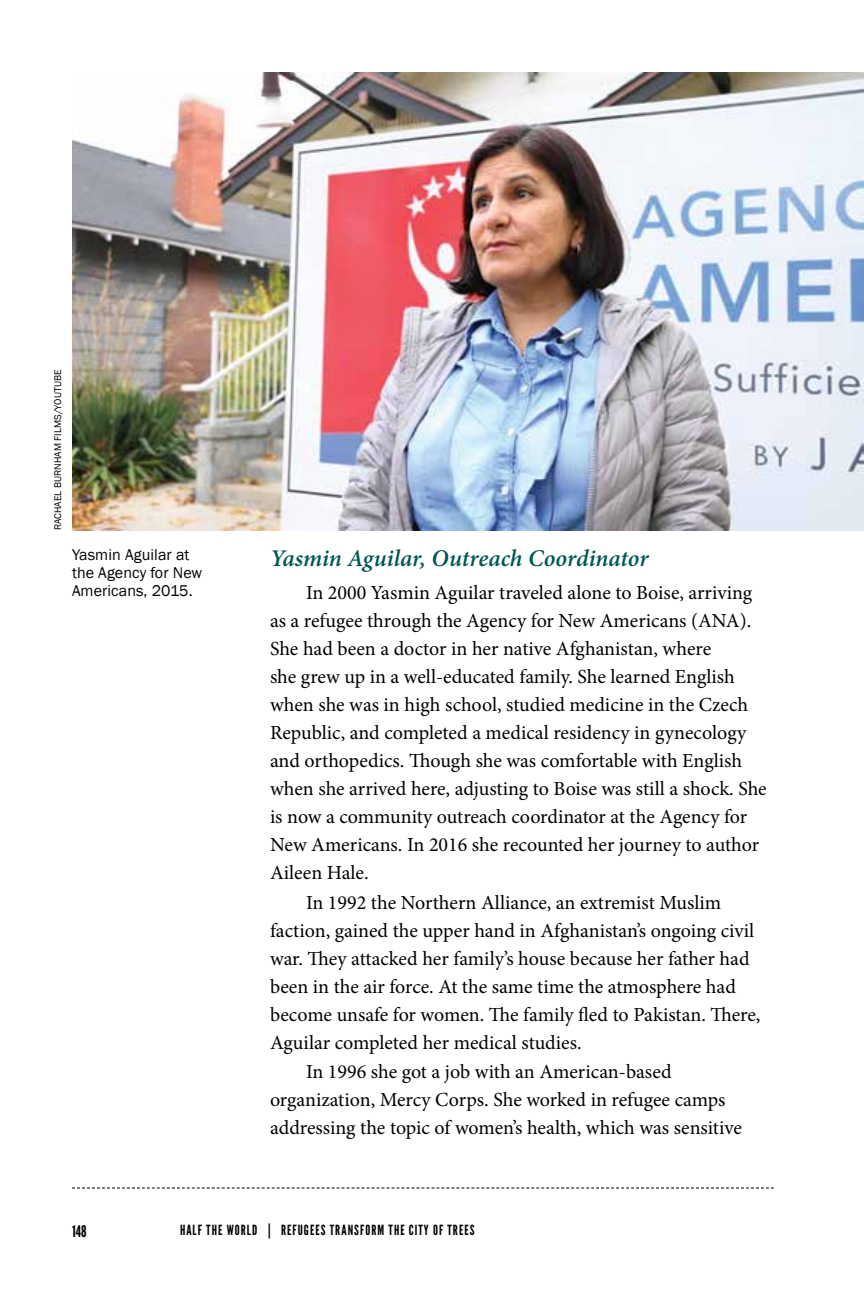
<style>
.page{position:relative;width:864px;height:1296px;background:#fff}
.page>*{position:absolute;margin:0;border:0;box-sizing:border-box;transform-origin:0 0}
.t1{font:italic 600 24px "Minion Pro";letter-spacing:-.005em;color:#005952}
.t2{font:20px "Minion Pro";color:#000}
.t3{font:16px/18px "Franklin Gothic";letter-spacing:.005em;color:#000}
.t4{font:16px "League Gothic";color:#000}
.t5{font:14px "League Gothic";letter-spacing:.075em;color:#000}
.t6{font:10px "Franklin Gothic";letter-spacing:.005em;color:#000}
</style>
<div class="page">
<svg style="left:72px;top:1188px;width:702px;height:1px"></svg>
<img style="left:72px;top:72px;width:792px;height:458px">
<p class="t6" style="left:51px;top:530px;width:162px;rotate:-90deg">RACHAEL BURNHAM FILMS/YOUTUBE</p>
<p class="t3" style="left:72px;top:546px;width:132px">Yasmin Aguilar at the Agency for New<br>Americans, 2015.</p>
<p class="t1" style="left:270px;top:541px;width:380px">Yasmin Aguilar, Outreach Coordinator</p>
<p class="t2" style="left:306px;top:580px;width:448px">In 2000 Yasmin Aguilar traveled alone to Boise, arriving</p>
<p class="t2" style="left:270px;top:608px;width:483px">as a refugee through the Agency for New Americans (ANA).</p>
<p class="t2" style="left:270px;top:636px;width:443px">She had been a doctor in her native Afghanistan, where</p>
<p class="t2" style="left:270px;top:664px;width:466px">she grew up in a well-educated family. She learned English</p>
<p class="t2" style="left:270px;top:692px;width:480px">when she was in high school, studied medicine in the Czech</p>
<p class="t2" style="left:270px;top:720px;width:478px">Republic, and completed a medical residency in gynecology</p>
<p class="t2" style="left:270px;top:748px;width:474px">and orthopedics. Though she was comfortable with English</p>
<p class="t2" style="left:270px;top:776px;width:498px">when she arrived here, adjusting to Boise was still a shock. She</p>
<p class="t2" style="left:270px;top:804px;width:479px">is now a community outreach coordinator at the Agency for</p>
<p class="t2" style="left:270px;top:832px;width:491px">New Americans. In 2016 she recounted her journey to author</p>
<p class="t2" style="left:270px;top:860px;width:100px">Aileen Hale.</p>
<p class="t2" style="left:306px;top:889px;width:417px">In 1992 the Northern Alliance, an extremist Muslim</p>
<p class="t2" style="left:270px;top:917px;width:486px">faction, gained the upper hand in Afghanistan’s ongoing civil</p>
<p class="t2" style="left:270px;top:945px;width:481px">war. They attacked her family’s house because her father had</p>
<p class="t2" style="left:270px;top:973px;width:467px">been in the air force. At the same time the atmosphere had</p>
<p class="t2" style="left:270px;top:1001px;width:492px">become unsafe for women. The family fled to Pakistan. There,</p>
<p class="t2" style="left:270px;top:1029px;width:313px">Aguilar completed her medical studies.</p>
<p class="t2" style="left:306px;top:1058px;width:367px">In 1996 she got a job with an American-based</p>
<p class="t2" style="left:270px;top:1086px;width:457px">organization, Mercy Corps. She worked in refugee camps</p>
<p class="t2" style="left:270px;top:1114px;width:473px">addressing the topic of women’s health, which was sensitive</p>
<p class="t4" style="left:72px;top:1221px;width:16px">148</p>
<p class="t5" style="left:180px;top:1222px;width:296px">HALF THE WORLD | REFUGEES TRANSFORM THE CITY OF TREES</p>
</div>
